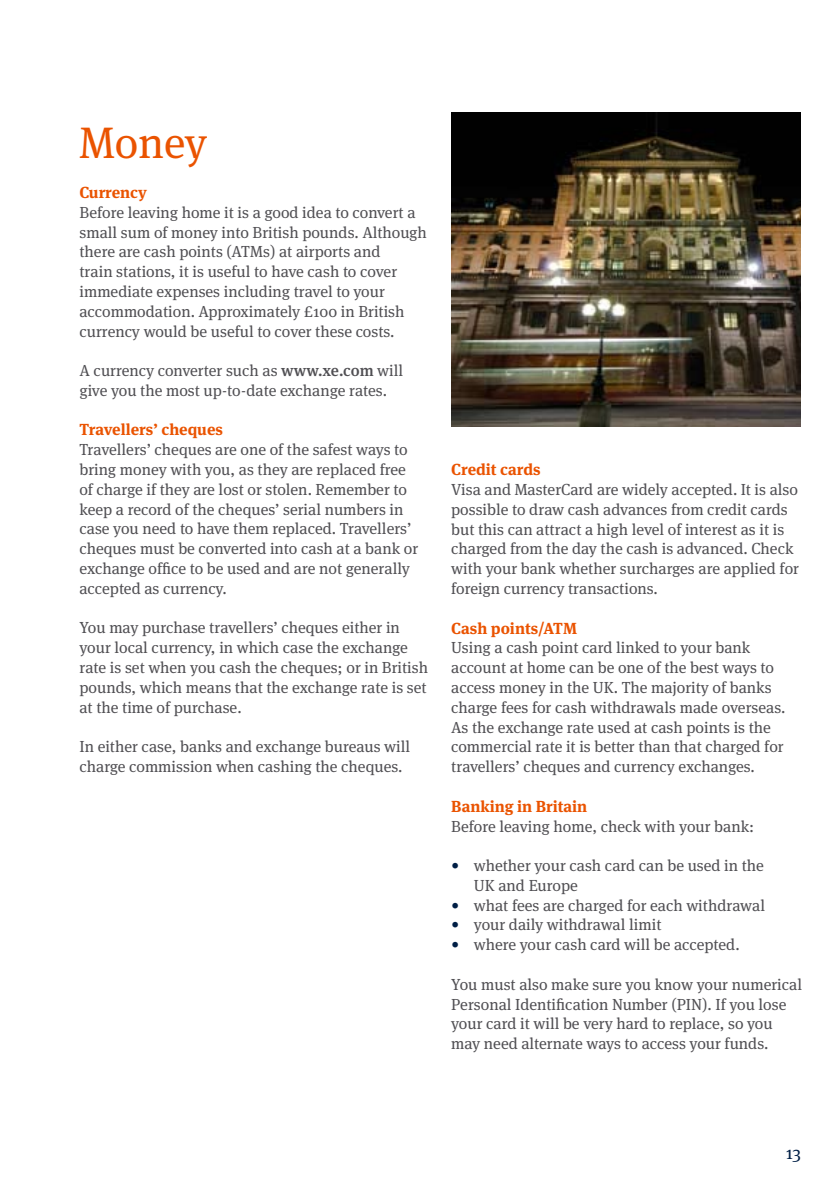
<style>
.page{position:relative;width:840px;height:1191px;background:#fff}
.page>*{position:absolute;margin:0;border:0;box-sizing:border-box;transform-origin:0 0}
.t1{font:44px "Meta Serif";color:#ea5300}
.t2{font:18px "Meta Serif";color:#001f46}
.t3{font:16px/19.8px "Meta Serif";color:#504f53}
.t4{font:700 16px "Meta Serif";color:#ea5300}
.s1{font-weight:500}
.s2{color:#001f46}
</style>
<div class="page">
<img style="left:451px;top:112px;width:348px;height:314px">
<h1 class="t1" style="left:79px;top:106px;width:129px">Money</h1>
<p class="t4" style="left:79px;top:179px;width:69px">Currency</p>
<p class="t3" style="left:79px;top:201px;width:348px">Before leaving home it is a good idea to convert a small sum of money into British pounds. Although there are cash points (ATMs) at airports and<br>train stations, it is useful to have cash to cover immediate expenses including travel to your accommodation. Approximately £100 in British currency would be useful to cover these costs.</p>
<p class="t3" style="left:79px;top:359px;width:325px">A currency converter such as <span class="s1">www.xe.com</span> will give you the most up-to-date exchange rates.</p>
<p class="t4" style="left:79px;top:416px;width:145px">Travellers’ cheques</p>
<p class="t3" style="left:79px;top:438px;width:340px">Travellers’ cheques are one of the safest ways to bring money with you, as they are replaced free of charge if they are lost or stolen. Remember to keep a record of the cheques’ serial numbers in case you need to have them replaced. Travellers’ cheques must be converted into cash at a bank or exchange office to be used and are not generally accepted as currency.</p>
<p class="t3" style="left:79px;top:616px;width:350px">You may purchase travellers’ cheques either in your local currency, in which case the exchange rate is set when you cash the cheques; or in British pounds, which means that the exchange rate is set at the time of purchase.</p>
<p class="t3" style="left:79px;top:735px;width:332px">In either case, banks and exchange bureaus will charge commission when cashing the cheques.</p>
<p class="t4" style="left:451px;top:456px;width:91px">Credit cards</p>
<p class="t3" style="left:451px;top:478px;width:349px">Visa and MasterCard are widely accepted. It is also possible to draw cash advances from credit cards but this can attract a high level of interest as it is charged from the day the cash is advanced. Check with your bank whether surcharges are applied for foreign currency transactions.</p>
<p class="t4" style="left:451px;top:614px;width:127px">Cash points/ATM</p>
<p class="t3" style="left:451px;top:636px;width:335px">Using a cash point card linked to your bank account at home can be one of the best ways to access money in the UK. The majority of banks charge fees for cash withdrawals made overseas.<br>As the exchange rate used at cash points is the commercial rate it is better than that charged for travellers’ cheques and currency exchanges.</p>
<p class="t4" style="left:451px;top:792px;width:137px">Banking in Britain</p>
<p class="t3" style="left:451px;top:814px;width:304px">Before leaving home, check with your bank:</p>
<p class="t3" style="left:473px;top:854px;width:291px;text-indent:-23px"><span class="s2">•</span> whether your cash card can be used in the<br>UK and Europe</p>
<p class="t3" style="left:451px;top:893px;width:315px"><span class="s2">•</span> what fees are charged for each withdrawal</p>
<p class="t3" style="left:451px;top:913px;width:212px"><span class="s2">•</span> your daily withdrawal limit</p>
<p class="t3" style="left:451px;top:933px;width:290px"><span class="s2">•</span> where your cash card will be accepted.</p>
<p class="t3" style="left:451px;top:972px;width:352px">You must also make sure you know your numerical Personal Identification Number (PIN). If you lose your card it will be very hard to replace, so you may need alternate ways to access your funds.</p>
<p class="t2" style="left:785px;top:1137px;width:17px">13</p>
</div>
